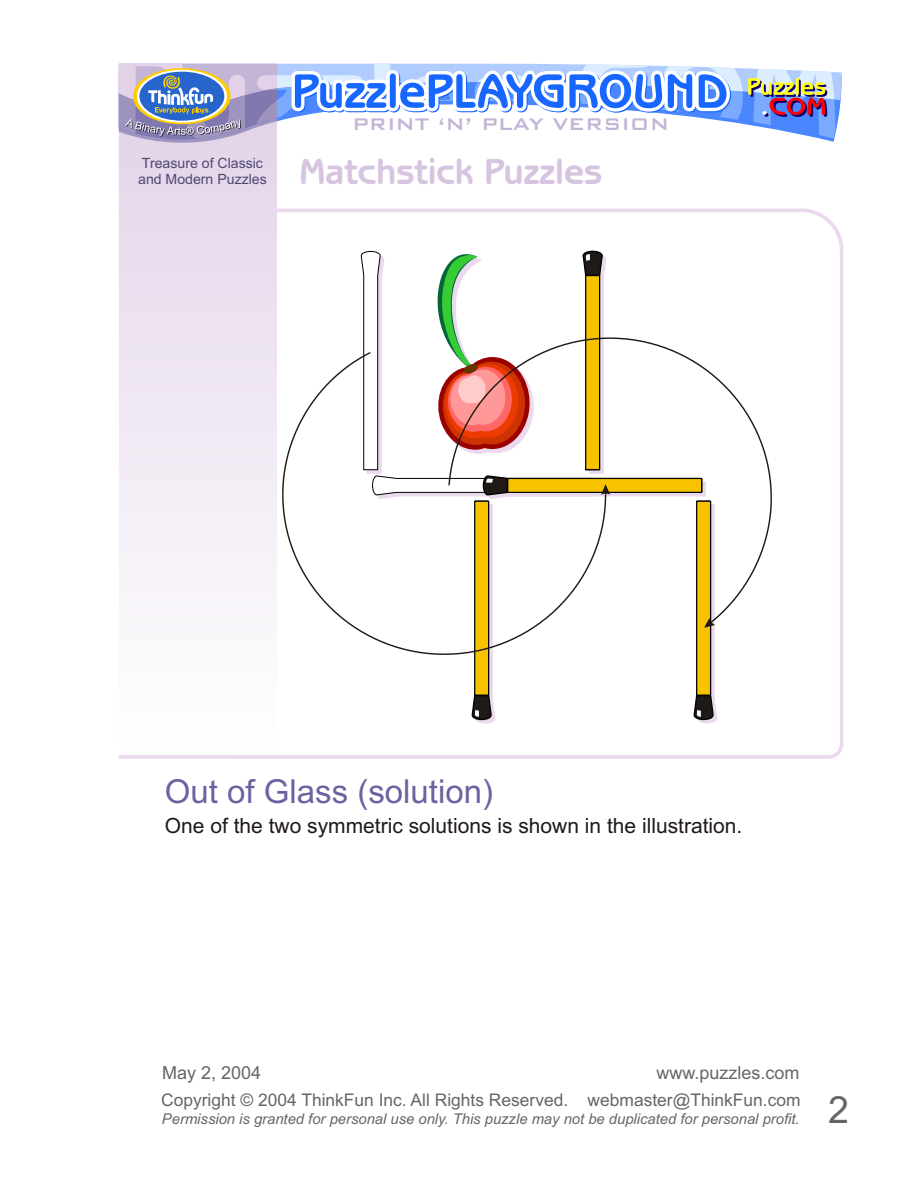
<style>
.page{position:relative;width:918px;height:1188px;background:#fff}
.page>*{position:absolute;margin:0;border:0;box-sizing:border-box;transform-origin:0 0}
.t1{font:37.5px "Arial";color:#666}
.t2{font:700 36.75px "Benguiat Got Bk BT";color:#d6c4e0}
.t3{font:33px "Arial";color:#6e61a1}
.t4{font:22.5px "Bank Gothic Md BT";color:#c2b5d6}
.t5{font:21px "Arial";color:#1f1a17}
.t6{font:18px "Arial";color:#666}
.t7{font:17.4px "Arial";color:#666}
.t8{font:italic 14.85px "Arial";color:#666}
.t9{font:14.1px/15.8px "Arial";color:#4f4773}
</style>
<div class="page">
<div style="left:119px;top:71px;width:158px;height:679px;background:#e5d8eb"></div>
<svg style="left:119px;top:209px;width:724px;height:550px;fill:#fcfbfd"></svg>
<svg style="left:119px;top:64px;width:723px;height:79px"></svg>
<svg style="left:282px;top:251px;width:490px;height:473px"></svg>
<p class="t9" style="left:138px;top:157px;width:130px">Treasure of Classic and Modern Puzzles</p>
<h3 class="t4" style="left:352px;top:113px;width:319px">PRINT ‘N’ PLAY VERSION</h3>
<h2 class="t2" style="left:299px;top:156px;width:304px">Matchstick Puzzles</h2>
<h3 class="t3" style="left:165px;top:779px;width:330px">Out of Glass (solution)</h3>
<h3 class="t5" style="left:165px;top:818px;width:579px">One of the two symmetric solutions is shown in the illustration.</h3>
<p class="t6" style="left:162px;top:1065px;width:101px">May 2, 2004</p>
<p class="t6" style="left:657px;top:1065px;width:145px">www.puzzles.com</p>
<p class="t8" style="left:162px;top:1113px;width:639px">Permission is granted for personal use only. This puzzle may not be duplicated for personal profit.</p>
<p class="t7" style="left:161px;top:1093px;width:641px">Copyright © 2004 ThinkFun Inc. All Rights Reserved. webmaster@ThinkFun.com</p>
<h1 class="t1" style="left:828px;top:1096px;width:22px">2</h1>
</div>
